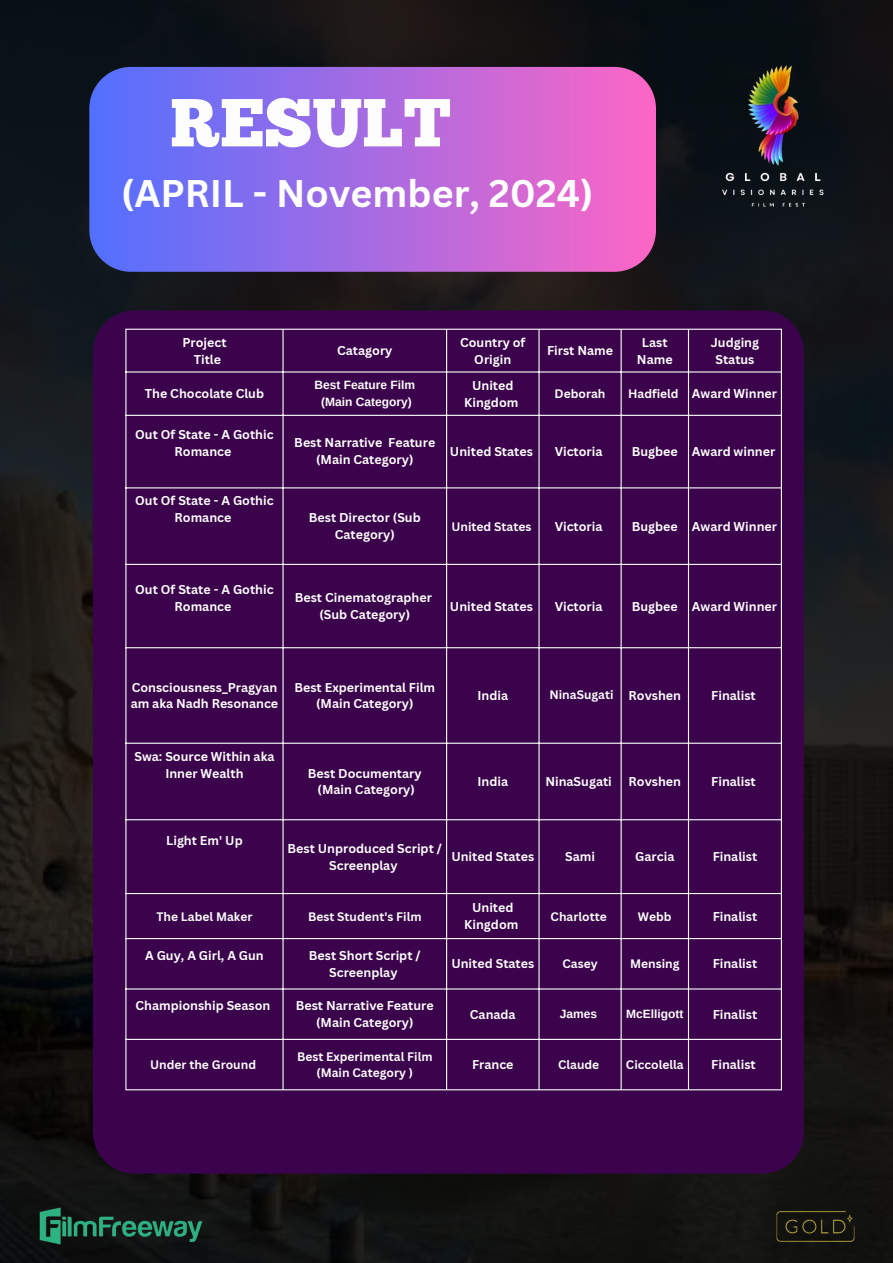
<style>
.page{position:relative;width:893px;height:1263px;background:#fff}
.page>*{position:absolute;margin:0;border:0;box-sizing:border-box;transform-origin:0 0}
.t1{font:67.72px "Chunk Five";color:#fcfdfc}
.t2{font:700 37.5px "Canva Sans";color:#fcfdfc}
.t3{font:700 12.45px/16.9px "Canva Sans";color:#fcfdfc;text-align:center}
.t4{font:700 12px/16.4px "Canva Sans";color:#fcfdfc;text-align:center}
.t5{font:700 12px "Arimo";color:#fcfdfc}
</style>
<div class="page">
<img style="left:0;top:0;width:893px;height:1263px">
<div style="left:93px;top:310px;width:711px;height:864px;background:#3b034b"></div>
<hr style="left:125px;top:330px;width:1px;height:759px;background:#fcfdfc">
<hr style="left:282px;top:330px;width:1px;height:759px;background:#fcfdfc">
<hr style="left:446px;top:330px;width:1px;height:759px;background:#fcfdfc">
<hr style="left:538px;top:330px;width:1px;height:759px;background:#fcfdfc">
<hr style="left:620px;top:330px;width:1px;height:759px;background:#fcfdfc">
<hr style="left:688px;top:330px;width:1px;height:759px;background:#fcfdfc">
<hr style="left:781px;top:330px;width:1px;height:759px;background:#fcfdfc">
<hr style="left:125px;top:329px;width:657px;height:1px;background:#fcfdfc">
<hr style="left:125px;top:371px;width:657px;height:2px;background:#fcfdfc">
<hr style="left:125px;top:415px;width:657px;height:1px;background:#fcfdfc">
<hr style="left:125px;top:487px;width:657px;height:1px;background:#fcfdfc">
<hr style="left:125px;top:564px;width:657px;height:1px;background:#fcfdfc">
<hr style="left:125px;top:647px;width:657px;height:1px;background:#fcfdfc">
<hr style="left:125px;top:743px;width:657px;height:1px;background:#fcfdfc">
<hr style="left:125px;top:819px;width:657px;height:1px;background:#fcfdfc">
<hr style="left:125px;top:893px;width:657px;height:1px;background:#fcfdfc">
<hr style="left:125px;top:938px;width:657px;height:1px;background:#fcfdfc">
<hr style="left:125px;top:988px;width:657px;height:1px;background:#fcfdfc">
<hr style="left:125px;top:1039px;width:657px;height:1px;background:#fcfdfc">
<hr style="left:125px;top:1089px;width:657px;height:1px;background:#fcfdfc">
<img style="left:653px;top:10px;width:240px;height:240px">
<svg style="left:89px;top:67px;width:567px;height:205px;background:#a569de"></svg>
<img style="left:737px;top:1200px;width:156px;height:52px">
<img style="left:36px;top:1190px;width:170px;height:73px">
<p class="t1" style="left:170px;top:96px;width:282px">RESULT</p>
<p class="t2" style="left:121px;top:167px;width:474px">(APRIL - November, 2024)</p>
<p class="t3" style="left:182px;top:333px;width:46px">Project</p>
<p class="t3" style="left:194px;top:350px;width:29px">Title</p>
<p class="t3" style="left:145px;top:385px;width:121px">The Chocolate Club</p>
<h1 class="t3" style="left:337px;top:342px;width:57px">Catagory</h1>
<p class="t3" style="left:460px;top:333px;width:67px">Country of<br>Origin</p>
<p class="t3" style="left:547px;top:342px;width:68px">First Name</p>
<p class="t3" style="left:637px;top:333px;width:37px">Last<br>Name</p>
<p class="t3" style="left:711px;top:333px;width:50px">Judging<br>Status</p>
<p class="t5" style="left:314px;top:379px;width:102px">Best Feature Film</p>
<p class="t5" style="left:321px;top:395px;width:92px">(Main Category)</p>
<p class="t3" style="left:464px;top:377px;width:56px">United<br>Kingdom</p>
<p class="t4" style="left:554px;top:385px;width:52px">Deborah</p>
<p class="t4" style="left:628px;top:385px;width:52px">Hadfield</p>
<p class="t3" style="left:692px;top:385px;width:87px">Award Winner</p>
<p class="t3" style="left:135px;top:426px;width:140px">Out Of State - A Gothic<br>Romance</p>
<p class="t3" style="left:294px;top:434px;width:142px">Best Narrative Feature (Main Category)</p>
<p class="t3" style="left:450px;top:443px;width:84px">United States</p>
<p class="t3" style="left:554px;top:443px;width:49px">Victoria</p>
<p class="t3" style="left:632px;top:443px;width:48px">Bugbee</p>
<p class="t3" style="left:692px;top:443px;width:85px">Award winner</p>
<p class="t3" style="left:135px;top:492px;width:140px">Out Of State - A Gothic<br>Romance</p>
<p class="t3" style="left:309px;top:509px;width:113px">Best Director (Sub<br>Category)</p>
<p class="t4" style="left:451px;top:518px;width:81px">United States</p>
<p class="t3" style="left:554px;top:517px;width:49px">Victoria</p>
<p class="t3" style="left:632px;top:517px;width:48px">Bugbee</p>
<p class="t3" style="left:692px;top:517px;width:87px">Award Winner</p>
<p class="t3" style="left:135px;top:580px;width:140px">Out Of State - A Gothic<br>Romance</p>
<p class="t3" style="left:295px;top:589px;width:139px">Best Cinematographer</p>
<p class="t3" style="left:319px;top:606px;width:92px">(Sub Category)</p>
<p class="t3" style="left:450px;top:597px;width:84px">United States</p>
<p class="t3" style="left:554px;top:597px;width:49px">Victoria</p>
<p class="t3" style="left:632px;top:597px;width:48px">Bugbee</p>
<p class="t3" style="left:692px;top:597px;width:87px">Award Winner</p>
<p class="t3" style="left:131px;top:678px;width:149px;text-align:left">Consciousness_Pragyan am aka Nadh Resonance</p>
<p class="t3" style="left:294px;top:678px;width:142px">Best Experimental Film (Main Category)</p>
<p class="t3" style="left:477px;top:687px;width:32px">India</p>
<p class="t4" style="left:549px;top:687px;width:66px">NinaSugati</p>
<p class="t3" style="left:628px;top:687px;width:54px">Rovshen</p>
<p class="t3" style="left:711px;top:687px;width:46px">Finalist</p>
<p class="t3" style="left:134px;top:747px;width:141px">Swa: Source Within aka<br>Inner Wealth</p>
<p class="t3" style="left:308px;top:764px;width:115px">Best Documentary</p>
<p class="t3" style="left:318px;top:781px;width:99px">(Main Category)</p>
<p class="t3" style="left:477px;top:773px;width:32px">India</p>
<p class="t3" style="left:545px;top:773px;width:68px">NinaSugati</p>
<p class="t3" style="left:628px;top:773px;width:54px">Rovshen</p>
<p class="t3" style="left:711px;top:773px;width:46px">Finalist</p>
<p class="t3" style="left:166px;top:831px;width:78px">Light Em' Up</p>
<p class="t3" style="left:287px;top:840px;width:156px">Best Unproduced Script /<br>Screenplay</p>
<p class="t3" style="left:451px;top:848px;width:84px">United States</p>
<p class="t3" style="left:565px;top:848px;width:31px">Sami</p>
<p class="t3" style="left:635px;top:848px;width:41px">Garcia</p>
<p class="t3" style="left:712px;top:848px;width:46px">Finalist</p>
<p class="t4" style="left:156px;top:908px;width:98px">The Label Maker</p>
<p class="t4" style="left:308px;top:908px;width:115px">Best Student's Film</p>
<p class="t3" style="left:464px;top:899px;width:56px">United<br>Kingdom</p>
<p class="t4" style="left:550px;top:908px;width:58px">Charlotte</p>
<p class="t4" style="left:638px;top:908px;width:35px">Webb</p>
<p class="t3" style="left:712px;top:907px;width:46px">Finalist</p>
<p class="t3" style="left:145px;top:947px;width:120px">A Guy, A Girl, A Gun</p>
<p class="t3" style="left:309px;top:947px;width:113px">Best Short Script /<br>Screenplay</p>
<p class="t3" style="left:451px;top:955px;width:84px">United States</p>
<p class="t4" style="left:562px;top:955px;width:37px">Casey</p>
<p class="t4" style="left:630px;top:955px;width:51px">Mensing</p>
<p class="t3" style="left:712px;top:955px;width:46px">Finalist</p>
<p class="t3" style="left:135px;top:997px;width:136px">Championship Season</p>
<p class="t3" style="left:296px;top:997px;width:139px">Best Narrative Feature (Main Category)</p>
<p class="t3" style="left:470px;top:1005px;width:47px">Canada</p>
<p class="t5" style="left:560px;top:1007px;width:39px">James</p>
<p class="t5" style="left:626px;top:1007px;width:59px">McElligott</p>
<p class="t3" style="left:712px;top:1005px;width:46px">Finalist</p>
<p class="t4" style="left:150px;top:1056px;width:108px">Under the Ground</p>
<p class="t4" style="left:297px;top:1048px;width:137px">Best Experimental Film (Main Category )</p>
<p class="t3" style="left:472px;top:1056px;width:43px">France</p>
<p class="t4" style="left:558px;top:1056px;width:43px">Claude</p>
<p class="t4" style="left:626px;top:1056px;width:59px">Ciccolella</p>
<p class="t3" style="left:711px;top:1056px;width:46px">Finalist</p>
</div>
